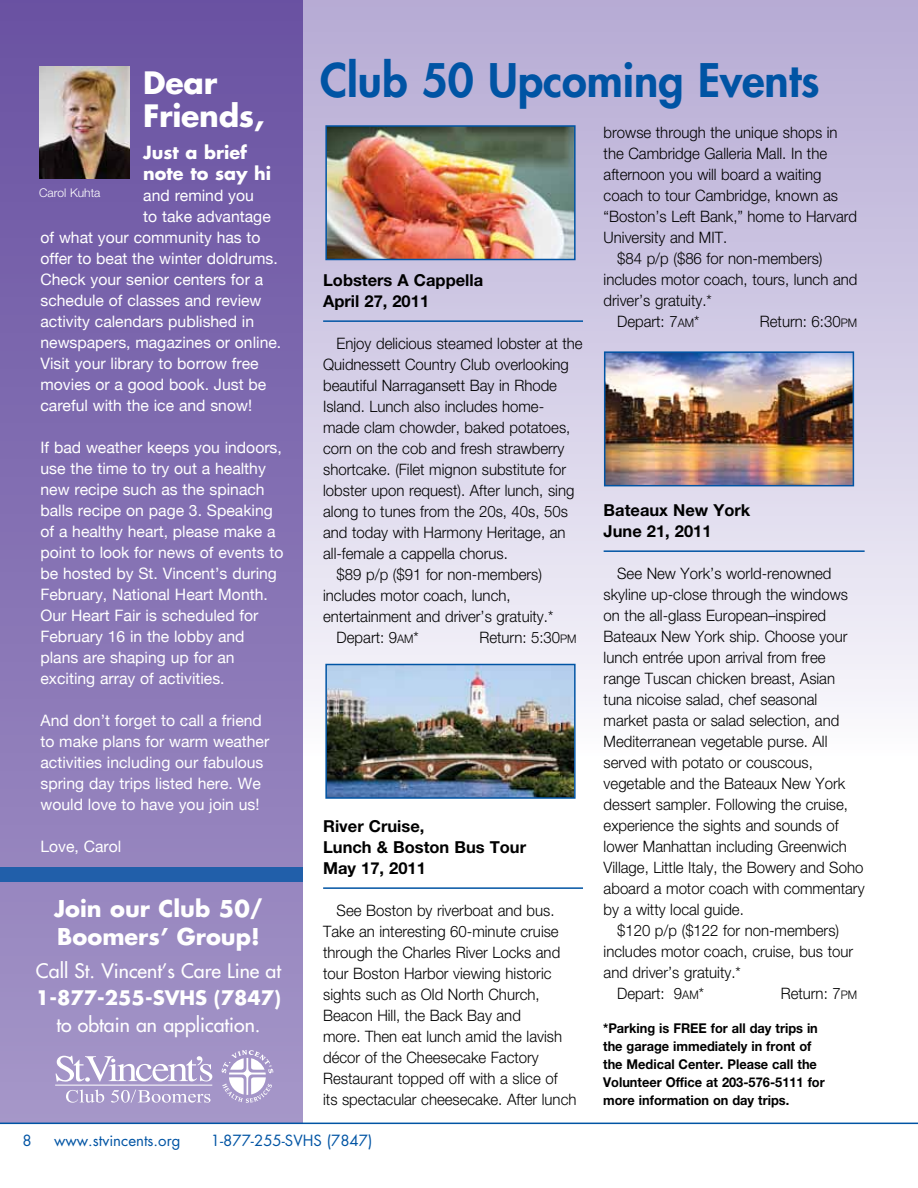
<style>
.page{position:relative;width:918px;height:1188px;background:#fff}
.page>*{position:absolute;margin:0;border:0;box-sizing:border-box;transform-origin:0 0}
.t1{font:800 45px "Futura";color:#0054a4}
.t2{font:700 30px "Futura";letter-spacing:-.01em;color:#fff}
.t3{font:700 22.5px/28.5px "Futura";color:#fff}
.t4{font:19.5px "Futura";color:#fff}
.t5{font:700 19.5px "Futura";color:#fff}
.t6{font:700 17.7px/21px "Futura";color:#fff}
.t7{font:700 16.5px/21px "Helvetica Neue";color:#000}
.t8{font:300 15.75px/21px "Helvetica Neue";color:#000;scale:.95 1}
.t9{font:15.75px/21px "Helvetica Neue";color:#fff}
.t10{font:15px "Futura";color:#0054a4}
.t11{font:700 13.5px/18px "Helvetica Neue";color:#000;scale:.95 1}
.t12{font:300 12px "Helvetica Neue";color:#fff}
.s1{font-size:11.85px}
.s2{font-style:inherit}
</style>
<div class="page">
<div style="left:294px;top:0;width:624px;height:759px;background:linear-gradient(to bottom,#b4a8d3,#faf9fd)"></div>
<div style="left:0;top:0;width:303px;height:1122px;background:linear-gradient(to bottom,#6951a1,#a495c8)"></div>
<div style="left:0;top:867px;width:303px;height:14px;background:#215faa"></div>
<img style="left:39px;top:66px;width:91px;height:113px">
<hr style="left:323px;top:320px;width:260px;height:2px;background:#0054a4">
<hr style="left:323px;top:887px;width:260px;height:2px;background:#0054a4">
<hr style="left:604px;top:550px;width:261px;height:2px;background:#0054a4">
<img style="left:328px;top:128px;width:245px;height:129px">
<div style="left:325px;top:125px;width:251px;height:135px;border:2px solid #0054a4"></div>
<img style="left:607px;top:354px;width:244px;height:129px">
<div style="left:604px;top:351px;width:250px;height:135px;border:2px solid #0054a4"></div>
<img style="left:328px;top:667px;width:245px;height:129px">
<div style="left:325px;top:664px;width:251px;height:135px;border:2px solid #0054a4"></div>
<svg style="left:56px;top:1056px;width:156px;height:26px"></svg>
<hr style="left:55px;top:1085px;width:157px;height:1px;background:#fff">
<svg style="left:221px;top:1050px;width:52px;height:53px"></svg>
<svg style="left:66px;top:1090px;width:38px;height:13px"></svg>
<svg style="left:111px;top:1090px;width:100px;height:13px"></svg>
<hr style="left:0;top:1123px;width:918px;height:1px;background:#0054a4">
<h2 class="t2" style="left:143px;top:63px;width:76px">Dear</h2>
<h2 class="t2" style="left:143px;top:96px;width:123px">Friends,</h2>
<p class="t6" style="left:143px;top:142px;width:129px">Just a brief note to say hi</p>
<p class="t9" style="left:143px;top:185px;width:112px">and remind you</p>
<p class="t9" style="left:143px;top:206px;width:129px">to take advantage</p>
<p class="t9" style="left:40px;top:227px;width:222px">of what your community has to</p>
<p class="t9" style="left:40px;top:248px;width:239px">offer to beat the winter doldrums.</p>
<p class="t9" style="left:40px;top:269px;width:224px">Check your senior centers for a</p>
<p class="t9" style="left:40px;top:290px;width:223px">schedule of classes and review</p>
<p class="t9" style="left:40px;top:311px;width:215px">activity calendars published in</p>
<p class="t9" style="left:40px;top:332px;width:242px">newspapers, magazines or online.</p>
<p class="t9" style="left:40px;top:353px;width:220px">Visit your library to borrow free</p>
<p class="t9" style="left:40px;top:374px;width:227px">movies or a good book. Just be</p>
<p class="t9" style="left:40px;top:395px;width:213px">careful with the ice and snow!</p>
<p class="t9" style="left:40px;top:437px;width:245px">If bad weather keeps you indoors, use the time to try out a healthy new recipe such as the spinach balls recipe on page 3. Speaking of a healthy heart, please make a point to look for news of events to be hosted by St. Vincent’s during<br>February, National Heart Month.<br>Our Heart Fair is scheduled for<br>February 16 in the lobby and plans are shaping up for an exciting array of activities.</p>
<p class="t9" style="left:40px;top:709px;width:230px">And don’t forget to call a friend to make plans for warm weather activities including our fabulous spring day trips listed here. We would love to have you join us!</p>
<p class="t9" style="left:40px;top:835px;width:82px">Love, Carol</p>
<p class="t12" style="left:39px;top:186px;width:63px">Carol Kuhta</p>
<h3 class="t3" style="left:54px;top:894px;width:210px">Join our Club 50/<br>Boomers’ Group!</h3>
<p class="t4" style="left:36px;top:959px;width:247px">Call St. Vincent’s Care Line at</p>
<p class="t5" style="left:36px;top:985px;width:247px">1-877-255-SVHS (7847)</p>
<p class="t4" style="left:56px;top:1013px;width:206px">to obtain an application.</p>
<h1 class="t1" style="left:320px;top:52px;width:501px">Club 50 Upcoming Events</h1>
<p class="t7" style="left:323px;top:269px;width:162px">Lobsters A Cappella<br>April 27, 2011</p>
<p class="t8" style="left:337px;top:332px;width:260px">Enjoy delicious steamed lobster at the</p>
<p class="t8" style="left:323px;top:353px;width:260px">Quidnessett Country Club overlooking</p>
<p class="t8" style="left:323px;top:374px;width:248px">beautiful Narragansett Bay in Rhode</p>
<p class="t8" style="left:323px;top:395px;width:234px">Island. Lunch also includes home-</p>
<p class="t8" style="left:323px;top:416px;width:262px">made clam chowder, baked potatoes,</p>
<p class="t8" style="left:323px;top:437px;width:256px">corn on the cob and fresh strawberry</p>
<p class="t8" style="left:323px;top:458px;width:257px">shortcake. (Filet mignon substitute for</p>
<p class="t8" style="left:323px;top:479px;width:266px">lobster upon request). After lunch, sing</p>
<p class="t8" style="left:323px;top:500px;width:259px">along to tunes from the 20s, 40s, 50s</p>
<p class="t8" style="left:323px;top:521px;width:257px">and today with Harmony Heritage, an</p>
<p class="t8" style="left:323px;top:542px;width:196px">all-female a cappella chorus.</p>
<p class="t8" style="left:337px;top:563px;width:218px">$89 p/p ($91 for non-members)</p>
<p class="t8" style="left:323px;top:584px;width:199px">includes motor coach, lunch,</p>
<p class="t8" style="left:323px;top:605px;width:244px">entertainment and driver’s gratuity.*</p>
<p class="t8" style="left:337px;top:626px;width:88px">Depart: 9<span class="s1">AM</span>*</p>
<p class="t8" style="left:479px;top:626px;width:104px">Return: 5:30<span class="s1">PM</span></p>
<p class="t7" style="left:323px;top:815px;width:204px">River Cruise,<br>Lunch &amp; Boston Bus Tour<br>May 17, 2011</p>
<p class="t8" style="left:323px;top:899px;width:268px;text-indent:13px">See Boston by riverboat and bus.<br>Take an interesting 60-minute cruise through the Charles River Locks and tour Boston Harbor viewing historic sights such as Old North Church, Beacon Hill, the Back Bay and<br>more. Then eat lunch amid the lavish décor of the Cheesecake Factory Restaurant topped off with a slice of<br>its spectacular cheesecake. After lunch</p>
<p class="t8" style="left:604px;top:122px;width:248px">browse through the unique shops in</p>
<p class="t8" style="left:604px;top:143px;width:237px">the Cambridge Galleria Mall. In the</p>
<p class="t8" style="left:604px;top:164px;width:231px">afternoon you will board a waiting</p>
<p class="t8" style="left:604px;top:185px;width:248px">coach to tour Cambridge, known as</p>
<p class="t8" style="left:604px;top:205px;width:268px">“Boston’s Left Bank,” home to Harvard</p>
<p class="t8" style="left:604px;top:226px;width:132px">University and MIT.</p>
<p class="t8" style="left:617px;top:247px;width:218px">$84 p/p ($86 for non-members)</p>
<p class="t8" style="left:604px;top:268px;width:269px">includes motor coach, tours, lunch and</p>
<p class="t8" style="left:604px;top:289px;width:115px">driver’s gratuity.*</p>
<p class="t8" style="left:617px;top:310px;width:88px">Depart: 7<span class="s1">AM</span><span class="s2">*</span></p>
<p class="t8" style="left:760px;top:311px;width:104px">Return: 6:30<span class="s1">PM</span></p>
<p class="t7" style="left:604px;top:499px;width:148px">Bateaux New York<br>June 21, 2011</p>
<p class="t8" style="left:617px;top:563px;width:227px">See New York’s world-renowned</p>
<p class="t8" style="left:604px;top:584px;width:259px">skyline up-close through the windows</p>
<p class="t8" style="left:604px;top:604px;width:236px">on the all-glass European–inspired</p>
<p class="t8" style="left:604px;top:625px;width:258px">Bateaux New York ship. Choose your</p>
<p class="t8" style="left:604px;top:646px;width:235px">lunch entrée upon arrival from free</p>
<p class="t8" style="left:604px;top:667px;width:245px">range Tuscan chicken breast, Asian</p>
<p class="t8" style="left:604px;top:688px;width:226px">tuna nicoise salad, chef seasonal</p>
<p class="t8" style="left:604px;top:709px;width:250px">market pasta or salad selection, and</p>
<p class="t8" style="left:604px;top:730px;width:237px">Mediterranean vegetable purse. All</p>
<p class="t8" style="left:604px;top:751px;width:222px">served with potato or couscous,</p>
<p class="t8" style="left:604px;top:772px;width:256px">vegetable and the Bateaux New York</p>
<p class="t8" style="left:604px;top:793px;width:259px">dessert sampler. Following the cruise,</p>
<p class="t8" style="left:604px;top:814px;width:249px">experience the sights and sounds of</p>
<p class="t8" style="left:604px;top:835px;width:258px">lower Manhattan including Greenwich</p>
<p class="t8" style="left:604px;top:856px;width:275px">Village, Little Italy, the Bowery and Soho</p>
<p class="t8" style="left:604px;top:877px;width:276px">aboard a motor coach with commentary</p>
<p class="t8" style="left:604px;top:898px;width:149px">by a witty local guide.</p>
<p class="t8" style="left:617px;top:919px;width:235px">$120 p/p ($122 for non-members)</p>
<p class="t8" style="left:604px;top:940px;width:264px">includes motor coach, cruise, bus tour</p>
<p class="t8" style="left:604px;top:961px;width:146px">and driver’s gratuity.*</p>
<p class="t8" style="left:617px;top:982px;width:93px">Depart: 9<span class="s1">AM</span><span class="s2">*</span></p>
<p class="t8" style="left:781px;top:983px;width:82px">Return: 7<span class="s1">PM</span></p>
<p class="t11" style="left:603px;top:1019px;width:235px">*Parking is FREE for all day trips in the garage immediately in front of the Medical Center. Please call the Volunteer Office at 203-576-5111 for more information on day trips.</p>
<p class="t10" style="left:22px;top:1131px;width:11px">8</p>
<p class="t10" style="left:54px;top:1131px;width:128px">www.stvincents.org</p>
<p class="t10" style="left:211px;top:1131px;width:163px">1-877-255-SVHS (7847)</p>
</div>
